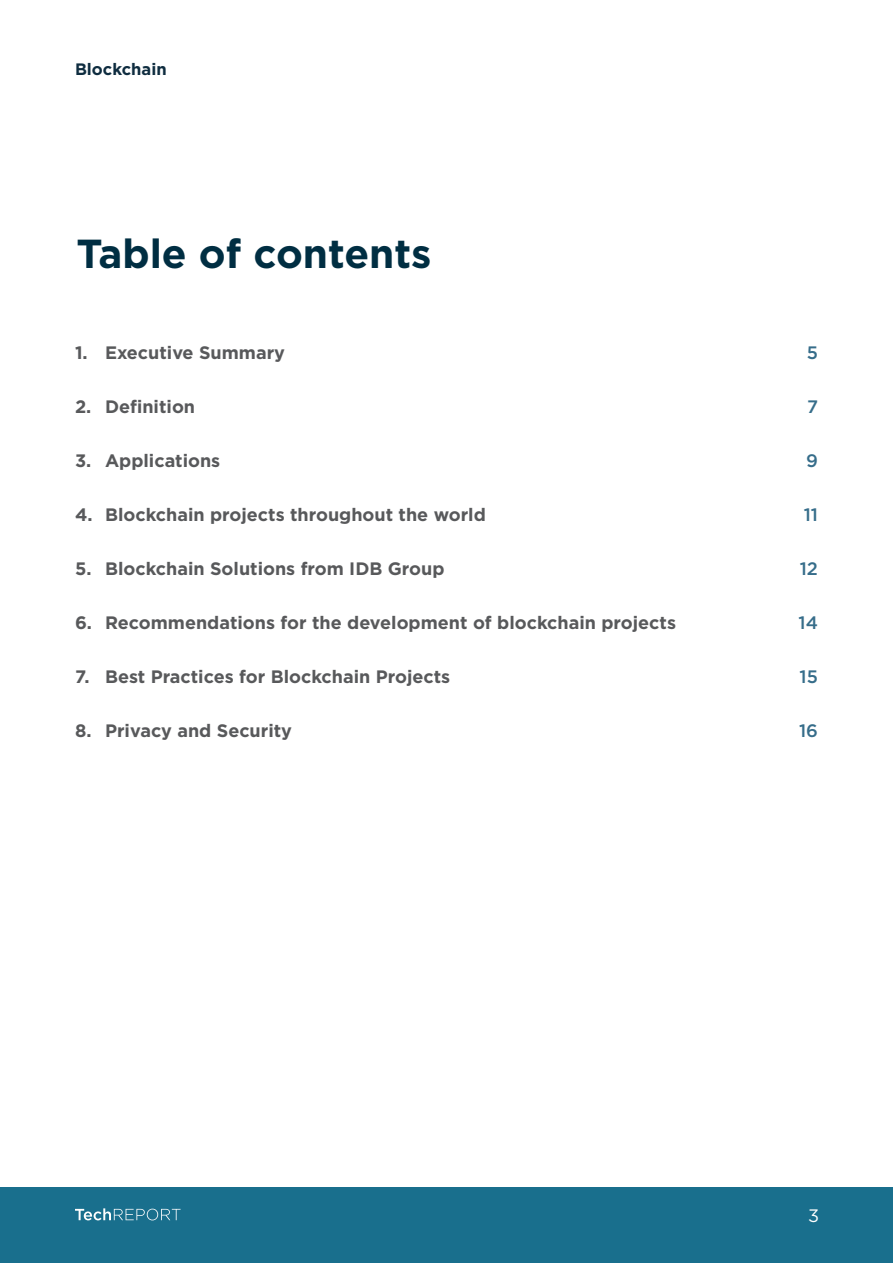
<style>
.page{position:relative;width:893px;height:1263px;background:#fff}
.page>*{position:absolute;margin:0;border:0;box-sizing:border-box;transform-origin:0 0}
.t1{font:700 40.5px "Gotham";color:#002e42}
.t2{font:700 18px "Gotham";color:#58595b}
.t3{font:500 18px "Gotham";color:#366d8a}
.t4{font:18px "Gotham";color:#fff}
.t5{font:700 16.5px "Gotham";color:#0f2d40}
</style>
<div class="page">
<div style="left:0;top:1187px;width:893px;height:76px;background:#196f8d"></div>
<svg style="left:75px;top:1208px;width:106px;height:12px"></svg>
<p class="t5" style="left:75px;top:58px;width:93px">Blockchain</p>
<h1 class="t1" style="left:76px;top:227px;width:357px">Table of contents</h1>
<p class="t2" style="left:75px;top:340px;width:211px">1. Executive Summary</p>
<p class="t2" style="left:75px;top:394px;width:122px">2. Definition</p>
<p class="t2" style="left:75px;top:448px;width:147px">3. Applications</p>
<p class="t2" style="left:75px;top:502px;width:412px">4. Blockchain projects throughout the world</p>
<p class="t2" style="left:75px;top:556px;width:371px">5. Blockchain Solutions from IDB Group</p>
<p class="t2" style="left:75px;top:610px;width:603px">6. Recommendations for the development of blockchain projects</p>
<p class="t2" style="left:75px;top:664px;width:377px">7. Best Practices for Blockchain Projects</p>
<p class="t2" style="left:75px;top:718px;width:219px">8. Privacy and Security</p>
<p class="t3" style="left:807px;top:341px;width:13px">5</p>
<p class="t3" style="left:807px;top:395px;width:12px">7</p>
<p class="t3" style="left:806px;top:449px;width:13px">9</p>
<p class="t3" style="left:804px;top:503px;width:16px">11</p>
<p class="t3" style="left:800px;top:557px;width:20px">12</p>
<p class="t3" style="left:799px;top:611px;width:21px">14</p>
<p class="t3" style="left:800px;top:665px;width:20px">15</p>
<p class="t3" style="left:799px;top:719px;width:20px">16</p>
<p class="t4" style="left:808px;top:1204px;width:13px">3</p>
</div>
